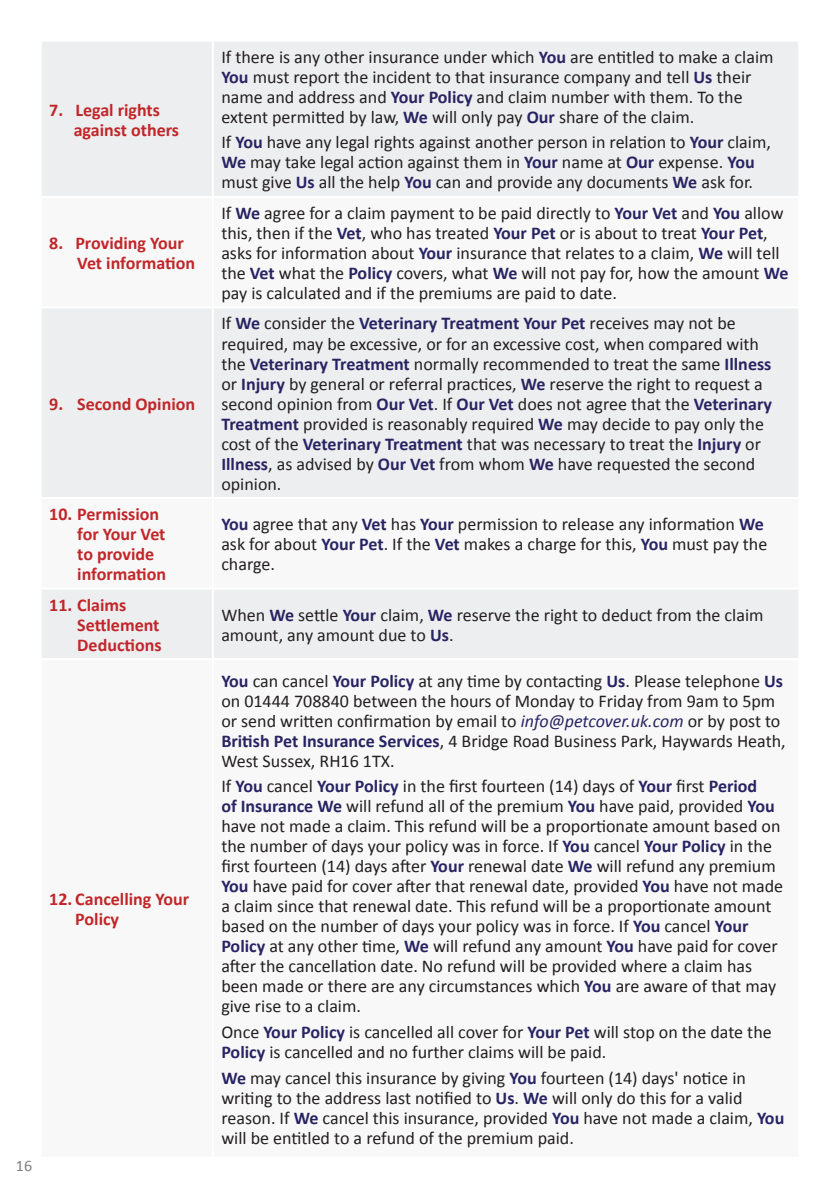
<style>
.page{position:relative;width:840px;height:1191px;background:#fff}
.page>*{position:absolute;margin:0;border:0;box-sizing:border-box;transform-origin:0 0}
.BODY_TEXT{font:18px/20px "Calibri";color:#231f20}
.BODY_TEXT-2{font:700 18px/20px "Calibri";color:#c12629}
.BODY_TEXT-3{font:700 18px/20px "Calibri";color:#c1262a}
.t1{font:16px "Calibri";color:#7e7f81}
.s1{color:#c12629}
.s2{font-weight:700;color:#282463}
.s3{font-style:italic;color:#282463}
</style>
<div class="page">
<div style="left:42px;top:42px;width:755px;height:154px;background:#edeeef"></div>
<svg style="left:42px;top:309px;width:755px;height:349px;fill:#edeeef"></svg>
<hr style="left:212px;top:42px;width:2px;height:154px;background:#fff">
<hr style="left:212px;top:308px;width:2px;height:189px;background:#fff">
<hr style="left:40px;top:497px;width:173px;height:2px;background:#fff">
<hr style="left:213px;top:497px;width:586px;height:2px;background:#fff">
<hr style="left:212px;top:499px;width:2px;height:88px;background:#fff">
<hr style="left:40px;top:587px;width:173px;height:2px;background:#fff">
<hr style="left:213px;top:587px;width:586px;height:2px;background:#fff">
<hr style="left:212px;top:589px;width:2px;height:69px;background:#fff">
<p class="t1" style="left:16px;top:1154px;width:18px">16</p>
<p class="BODY_TEXT-3" style="left:74px;top:99px;width:107px;text-indent:-24px"><span class="s1">7.</span> Legal rights against others</p>
<p class="BODY_TEXT-2" style="left:77px;top:232px;width:119px;text-indent:-28px">8. Providing Your<br>Vet information</p>
<p class="BODY_TEXT-3" style="left:49px;top:393px;width:147px"><span class="s1">9.</span> Second Opinion</p>
<p class="BODY_TEXT" style="left:221px;top:46px;width:553px">If there is any other insurance under which <span class="s2">You</span> are entitled to make a claim <span class="s2">You</span> must report the incident to that insurance company and tell <span class="s2">Us</span> their name and address and <span class="s2">Your Policy</span> and claim number with them. To the extent permitted by law, <span class="s2">We</span> will only pay <span class="s2">Our</span> share of the claim.</p>
<p class="BODY_TEXT" style="left:221px;top:132px;width:550px">If <span class="s2">You</span> have any legal rights against another person in relation to <span class="s2">Your</span> claim,<br><span class="s2">We</span> may take legal action against them in <span class="s2">Your</span> name at <span class="s2">Our</span> expense. <span class="s2">You </span>must give <span class="s2">Us</span> all the help <span class="s2">You</span> can and provide any documents <span class="s2">We</span> ask for.</p>
<p class="BODY_TEXT" style="left:221px;top:202px;width:568px">If <span class="s2">We</span> agree for a claim payment to be paid directly to <span class="s2">Your Vet</span> and <span class="s2">You</span> allow this, then if the <span class="s2">Vet</span>, who has treated <span class="s2">Your Pet</span> or is about to treat <span class="s2">Your Pet</span>, asks for information about <span class="s2">Your</span> insurance that relates to a claim, <span class="s2">We</span> will tell the <span class="s2">Vet</span> what the <span class="s2">Policy</span> covers, what <span class="s2">We</span> will not pay for, how the amount <span class="s2">We </span>pay is calculated and if the premiums are paid to date.</p>
<p class="BODY_TEXT" style="left:221px;top:313px;width:552px">If <span class="s2">We</span> consider the <span class="s2">Veterinary Treatment Your Pet</span> receives may not be required, may be excessive, or for an excessive cost, when compared with the <span class="s2">Veterinary Treatment</span> normally recommended to treat the same <span class="s2">Illness </span>or <span class="s2">Injury</span> by general or referral practices, <span class="s2">We</span> reserve the right to request a second opinion from <span class="s2">Our Vet</span>. If <span class="s2">Our Vet</span> does not agree that the <span class="s2">Veterinary Treatment</span> provided is reasonably required <span class="s2">We</span> may decide to pay only the cost of the <span class="s2">Veterinary Treatment</span> that was necessary to treat the <span class="s2">Injury</span> or <span class="s2">Illness</span>, as advised by <span class="s2">Our Vet</span> from whom <span class="s2">We</span> have requested the second opinion.</p>
<p class="BODY_TEXT-2" style="left:77px;top:503px;width:90px;text-indent:-28px">10. Permission for Your Vet to provide information</p>
<p class="BODY_TEXT" style="left:221px;top:513px;width:547px"><span class="s2">You</span> agree that any <span class="s2">Vet</span> has <span class="s2">Your</span> permission to release any information <span class="s2">We </span>ask for about <span class="s2">Your Pet</span>. If the <span class="s2">Vet</span> makes a charge for this, <span class="s2">You</span> must pay the charge.</p>
<p class="BODY_TEXT-3" style="left:77px;top:594px;width:86px;text-indent:-28px"><span class="s1">11.</span> Claims<br>Settlement<br>Deductions</p>
<p class="BODY_TEXT" style="left:221px;top:604px;width:543px">When <span class="s2">We</span> settle <span class="s2">Your</span> claim, <span class="s2">We</span> reserve the right to deduct from the claim amount, any amount due to <span class="s2">Us</span>.</p>
<p class="BODY_TEXT-2" style="left:75px;top:888px;width:115px;text-indent:-26px">12. Cancelling Your<br>Policy</p>
<p class="BODY_TEXT" style="left:221px;top:670px;width:565px"><span class="s2">You</span> can cancel <span class="s2">Your Policy</span> at any time by contacting <span class="s2">Us</span>. Please telephone <span class="s2">Us </span>on 01444 708840 between the hours of Monday to Friday from 9am to 5pm or send written confirmation by email to <span class="s3">info@petcover.uk.com</span> or by post to <span class="s2">British Pet Insurance Services</span>, 4 Bridge Road Business Park, Haywards Heath, West Sussex, RH16 1TX.</p>
<p class="BODY_TEXT" style="left:221px;top:776px;width:563px">If <span class="s2">You</span> cancel <span class="s2">Your Policy</span> in the first fourteen (14) days of <span class="s2">Your</span> first <span class="s2">Period<br>of Insurance We</span> will refund all of the premium <span class="s2">You</span> have paid, provided <span class="s2">You </span>have not made a claim. This refund will be a proportionate amount based on the number of days your policy was in force. If <span class="s2">You</span> cancel <span class="s2">Your Policy</span> in the first fourteen (14) days after <span class="s2">Your</span> renewal date <span class="s2">We</span> will refund any premium <span class="s2">You</span> have paid for cover after that renewal date, provided <span class="s2">You</span> have not made a claim since that renewal date. This refund will be a proportionate amount based on the number of days your policy was in force. If <span class="s2">You</span> cancel <span class="s2">Your Policy</span> at any other time, <span class="s2">We</span> will refund any amount <span class="s2">You</span> have paid for cover after the cancellation date. No refund will be provided where a claim has been made or there are any circumstances which <span class="s2">You</span> are aware of that may give rise to a claim.</p>
<p class="BODY_TEXT" style="left:221px;top:1021px;width:551px">Once <span class="s2">Your Policy</span> is cancelled all cover for <span class="s2">Your Pet</span> will stop on the date the<br><span class="s2">Policy</span> is cancelled and no further claims will be paid.</p>
<p class="BODY_TEXT" style="left:221px;top:1067px;width:564px"><span class="s2">We</span> may cancel this insurance by giving <span class="s2">You</span> fourteen (14) days' notice in writing to the address last notified to <span class="s2">Us</span>. <span class="s2">We</span> will only do this for a valid reason. If <span class="s2">We</span> cancel this insurance, provided <span class="s2">You</span> have not made a claim, <span class="s2">You </span>will be entitled to a refund of the premium paid.</p>
</div>
